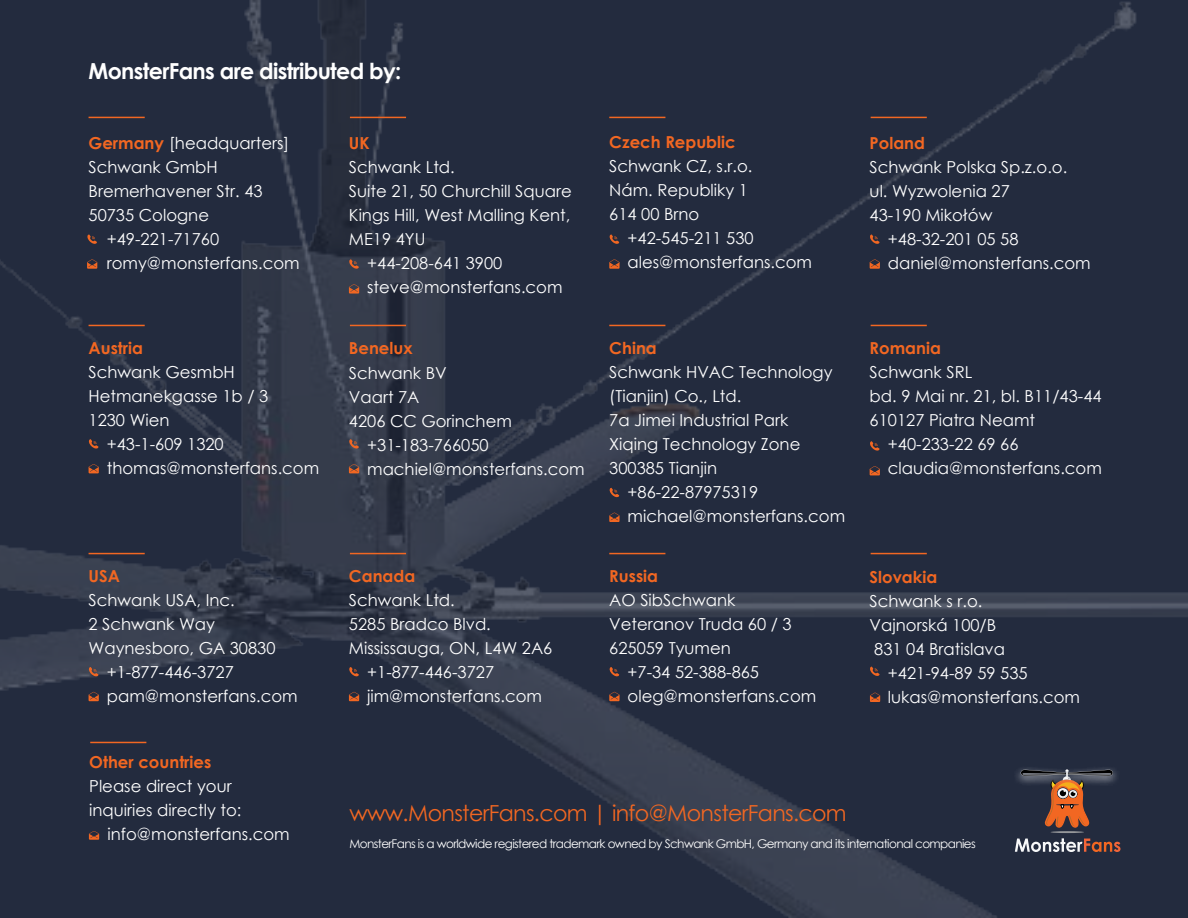
<style>
.page{position:relative;width:1188px;height:918px;background:#fff}
.page>*{position:absolute;margin:0;border:0;box-sizing:border-box;transform-origin:0 0}
.t1{font:22.05px "Century Gothic";letter-spacing:-.03em;color:#f26722}
.t2{font:700 22.05px "Century Gothic";letter-spacing:-.03em;color:#fff}
.t3{font:16.5px/24px "Century Gothic";color:#fff}
.t4{font:700 16.5px "Century Gothic";color:#f26722}
.t5{font:12px "Century Gothic";letter-spacing:-.05em;color:#fff}
.s1{font-weight:700;color:#f26722}
</style>
<div class="page">
<img style="left:0;top:0;width:1188px;height:918px">
<svg style="left:1015px;top:838px;width:105px;height:14px"></svg>
<div style="left:1013px;top:765px;width:61px;height:22px;background:#fff;opacity:.75"></div>
<div style="left:1060px;top:765px;width:61px;height:22px;background:#fff;opacity:.8"></div>
<svg style="left:1021px;top:769px;width:92px;height:59px;background:#5e4540"></svg>
<hr style="left:1051px;top:831px;width:33px;height:2px;background:#95979a;border-radius:50%">
<hr style="left:89px;top:117px;width:56px;height:1px;background:#f26722">
<hr style="left:609px;top:117px;width:56px;height:1px;background:#f26722">
<hr style="left:350px;top:117px;width:56px;height:1px;background:#f26722">
<svg style="left:87px;top:234px;width:10px;height:11px"></svg>
<svg style="left:349px;top:259px;width:10px;height:10px"></svg>
<svg style="left:609px;top:234px;width:10px;height:11px"></svg>
<svg style="left:87px;top:259px;width:10px;height:10px"></svg>
<svg style="left:349px;top:284px;width:10px;height:10px"></svg>
<svg style="left:609px;top:259px;width:11px;height:10px"></svg>
<hr style="left:871px;top:117px;width:56px;height:1px;background:#f26722">
<svg style="left:869px;top:234px;width:11px;height:11px"></svg>
<svg style="left:870px;top:259px;width:10px;height:10px"></svg>
<hr style="left:89px;top:325px;width:56px;height:1px;background:#f26722">
<hr style="left:609px;top:325px;width:56px;height:1px;background:#f26722">
<hr style="left:350px;top:325px;width:56px;height:1px;background:#f26722">
<svg style="left:609px;top:488px;width:10px;height:10px"></svg>
<svg style="left:349px;top:439px;width:10px;height:10px"></svg>
<svg style="left:88px;top:439px;width:11px;height:10px"></svg>
<hr style="left:871px;top:325px;width:56px;height:1px;background:#f26722">
<svg style="left:869px;top:441px;width:11px;height:10px"></svg>
<svg style="left:870px;top:466px;width:10px;height:9px"></svg>
<svg style="left:609px;top:513px;width:11px;height:9px"></svg>
<svg style="left:349px;top:464px;width:10px;height:9px"></svg>
<svg style="left:89px;top:464px;width:10px;height:9px"></svg>
<hr style="left:89px;top:553px;width:56px;height:1px;background:#f26722">
<hr style="left:609px;top:553px;width:56px;height:1px;background:#f26722">
<hr style="left:350px;top:553px;width:56px;height:1px;background:#f26722">
<svg style="left:88px;top:667px;width:11px;height:10px"></svg>
<svg style="left:349px;top:667px;width:10px;height:10px"></svg>
<svg style="left:609px;top:667px;width:10px;height:10px"></svg>
<hr style="left:871px;top:553px;width:56px;height:1px;background:#f26722">
<svg style="left:869px;top:667px;width:11px;height:10px"></svg>
<svg style="left:870px;top:693px;width:10px;height:9px"></svg>
<svg style="left:89px;top:692px;width:10px;height:9px"></svg>
<svg style="left:349px;top:692px;width:10px;height:9px"></svg>
<svg style="left:609px;top:692px;width:11px;height:9px"></svg>
<hr style="left:90px;top:742px;width:56px;height:1px;background:#f26722">
<svg style="left:89px;top:831px;width:10px;height:9px"></svg>
<h1 class="t2" style="left:89px;top:55px;width:314px">MonsterFans are distributed by:</h1>
<p class="t3" style="left:89px;top:131px;width:202px"><span class="s1">Germany</span> [headquarters]</p>
<p class="t3" style="left:89px;top:155px;width:131px">Schwank GmbH</p>
<p class="t3" style="left:89px;top:179px;width:176px">Bremerhavener Str. 43</p>
<p class="t3" style="left:89px;top:203px;width:122px">50735 Cologne</p>
<p class="t3" style="left:107px;top:227px;width:114px">+49-221-71760</p>
<p class="t3" style="left:107px;top:251px;width:194px">romy@monsterfans.com</p>
<p class="t4" style="left:89px;top:336px;width:56px">Austria</p>
<p class="t3" style="left:89px;top:360px;width:148px">Schwank GesmbH</p>
<p class="t3" style="left:89px;top:384px;width:181px">Hetmanekgasse 1b / 3</p>
<p class="t3" style="left:89px;top:408px;width:83px">1230 Wien</p>
<p class="t3" style="left:107px;top:432px;width:118px">+43-1-609 1320</p>
<p class="t3" style="left:107px;top:456px;width:214px">thomas@monsterfans.com</p>
<p class="t4" style="left:349px;top:131px;width:22px">UK</p>
<p class="t3" style="left:349px;top:155px;width:107px">Schwank Ltd.</p>
<p class="t3" style="left:349px;top:179px;width:224px">Suite 21, 50 Churchill Square</p>
<p class="t3" style="left:349px;top:203px;width:223px">Kings Hill, West Malling Kent,</p>
<p class="t3" style="left:349px;top:227px;width:78px">ME19 4YU</p>
<p class="t3" style="left:367px;top:251px;width:137px">+44-208-641 3900</p>
<p class="t3" style="left:367px;top:275px;width:197px">steve@monsterfans.com</p>
<p class="t4" style="left:349px;top:336px;width:65px">Benelux</p>
<p class="t3" style="left:349px;top:360px;width:99px">Schwank BV</p>
<p class="t3" style="left:349px;top:384px;width:72px">Vaart 7A</p>
<p class="t3" style="left:349px;top:408px;width:165px">4206 CC Gorinchem</p>
<p class="t3" style="left:367px;top:432px;width:123px">+31-183-766050</p>
<p class="t3" style="left:367px;top:456px;width:219px">machiel@monsterfans.com</p>
<p class="t4" style="left:89px;top:563px;width:33px">USA</p>
<p class="t3" style="left:89px;top:587px;width:148px">Schwank USA, Inc.</p>
<p class="t3" style="left:89px;top:611px;width:128px">2 Schwank Way</p>
<p class="t3" style="left:89px;top:635px;width:188px">Waynesboro, GA 30830</p>
<p class="t3" style="left:107px;top:659px;width:128px">+1-877-446-3727</p>
<p class="t3" style="left:107px;top:683px;width:192px">pam@monsterfans.com</p>
<p class="t4" style="left:349px;top:563px;width:68px">Canada</p>
<p class="t3" style="left:349px;top:587px;width:107px">Schwank Ltd.</p>
<p class="t3" style="left:349px;top:611px;width:143px">5285 Bradco Blvd.</p>
<p class="t3" style="left:349px;top:635px;width:205px">Mississauga, ON, L4W 2A6</p>
<p class="t3" style="left:367px;top:659px;width:128px">+1-877-446-3727</p>
<p class="t3" style="left:367px;top:684px;width:176px">jim@monsterfans.com</p>
<p class="t4" style="left:609px;top:129px;width:128px">Czech Republic</p>
<p class="t3" style="left:609px;top:154px;width:145px">Schwank CZ, s.r.o.<br>Nám. Republiky 1<br>614 00 Brno</p>
<p class="t3" style="left:628px;top:226px;width:186px">+42-545-211 530 ales@monsterfans.com</p>
<p class="t4" style="left:870px;top:131px;width:57px">Poland</p>
<p class="t3" style="left:870px;top:155px;width:199px">Schwank Polska Sp.z.o.o.</p>
<p class="t3" style="left:870px;top:179px;width:142px">ul. Wyzwolenia 27</p>
<p class="t3" style="left:870px;top:203px;width:124px">43-190 Mikołów</p>
<p class="t3" style="left:888px;top:227px;width:132px">+48-32-201 05 58</p>
<p class="t3" style="left:888px;top:251px;width:204px">daniel@monsterfans.com</p>
<p class="t4" style="left:609px;top:336px;width:49px">China</p>
<p class="t3" style="left:609px;top:360px;width:225px">Schwank HVAC Technology</p>
<p class="t3" style="left:609px;top:384px;width:134px">(Tianjin) Co., Ltd.</p>
<p class="t3" style="left:609px;top:408px;width:181px">7a Jimei Industrial Park</p>
<p class="t3" style="left:609px;top:432px;width:193px">Xiqing Technology Zone</p>
<p class="t3" style="left:609px;top:456px;width:109px">300385 Tianjin</p>
<p class="t3" style="left:628px;top:480px;width:132px">+86-22-87975319</p>
<p class="t3" style="left:628px;top:504px;width:219px">michael@monsterfans.com</p>
<p class="t4" style="left:609px;top:563px;width:50px">Russia</p>
<p class="t3" style="left:609px;top:587px;width:128px">AO SibSchwank</p>
<p class="t3" style="left:609px;top:611px;width:184px">Veteranov Truda 60 / 3</p>
<p class="t3" style="left:609px;top:635px;width:123px">625059 Tyumen</p>
<p class="t3" style="left:628px;top:659px;width:133px">+7-34 52-388-865</p>
<p class="t3" style="left:628px;top:683px;width:190px">oleg@monsterfans.com</p>
<p class="t4" style="left:870px;top:336px;width:73px">Romania</p>
<p class="t3" style="left:870px;top:360px;width:104px">Schwank SRL</p>
<p class="t3" style="left:870px;top:384px;width:234px">bd. 9 Mai nr. 21, bl. B11/43-44</p>
<p class="t3" style="left:870px;top:408px;width:167px">610127 Piatra Neamt</p>
<p class="t3" style="left:888px;top:432px;width:132px">+40-233-22 69 66</p>
<p class="t3" style="left:888px;top:456px;width:215px">claudia@monsterfans.com</p>
<p class="t4" style="left:870px;top:564px;width:69px">Slovakia</p>
<p class="t3" style="left:870px;top:588px;width:114px">Schwank s r.o.</p>
<p class="t3" style="left:870px;top:612px;width:128px">Vajnorská 100/B</p>
<p class="t3" style="left:874px;top:636px;width:132px">831 04 Bratislava</p>
<p class="t3" style="left:888px;top:660px;width:141px">+421-94-89 59 535</p>
<p class="t3" style="left:888px;top:684px;width:194px">lukas@monsterfans.com</p>
<p class="t4" style="left:89px;top:750px;width:124px">Other countries</p>
<p class="t3" style="left:89px;top:774px;width:144px">Please direct your</p>
<p class="t3" style="left:89px;top:798px;width:154px">inquiries directly to:</p>
<p class="t3" style="left:108px;top:822px;width:184px">info@monsterfans.com</p>
<h1 class="t1" style="left:350px;top:798px;width:499px">www.MonsterFans.com | info@MonsterFans.com</h1>
<p class="t5" style="left:350px;top:835px;width:628px">MonsterFans is a worldwide registered trademark owned by Schwank GmbH, Germany and its international companies</p>
</div>
